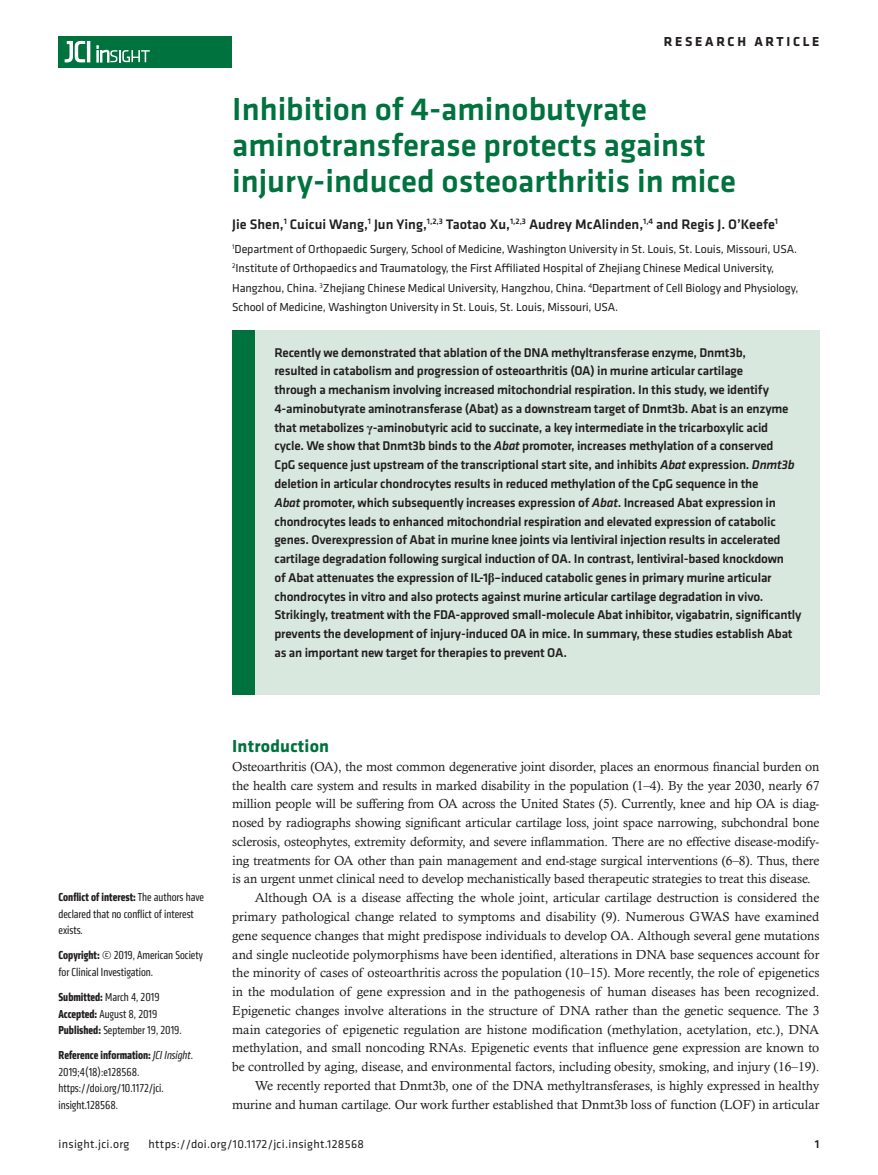
<style>
.page{position:relative;width:878px;height:1175px;background:#fff}
.page>*{position:absolute;margin:0;border:0;box-sizing:border-box;transform-origin:0 0}
.t1{font:500 33px/36px "Klavika Basic";color:#00723e}
.t2{font:700 18px "Klavika";letter-spacing:.01em;color:#00723e}
.t3{font:500 14.25px "Klavika Basic";color:#231f20}
.t4{font:700 13.5px "Klavika Basic";letter-spacing:.2em;color:#231f20}
.t5{font:13.2px "Calisto MT Std";color:#231f20}
.t6{font:500 13.2px/18.8px "Klavika Basic";letter-spacing:-.015em;color:#231f20}
.t7{font:12px/19.5px "Klavika";letter-spacing:-.01em;color:#231f20}
.t8{font:condensed 12px/16.5px "Klavika";color:#231f20}
.t9{font:12px "Klavika Basic";letter-spacing:.025em;color:#231f20}
.t10{font:500 12px "Klavika Basic";color:#231f20}
.s1{font-family:"Times New Roman";font-weight:700}
.s2{font-style:italic}
.s3{font-weight:700}
</style>
<div class="page">
<div style="left:59px;top:36px;width:173px;height:31px;background:#00723e"></div>
<hr style="left:87px;top:41px;width:3px;height:21px;background:#fff">
<svg style="left:64px;top:41px;width:21px;height:22px"></svg>
<svg style="left:97px;top:46px;width:53px;height:16px"></svg>
<div style="left:232px;top:330px;width:587px;height:364px;background:#d8e8df"></div>
<div style="left:232px;top:330px;width:22px;height:364px;background:#00723e"></div>
<p class="t4" style="left:663px;top:32px;width:157px">RESEARCH ARTICLE</p>
<h1 class="t1" style="left:232px;top:91px;width:505px">Inhibition of 4-aminobutyrate aminotransferase protects against injury-induced osteoarthritis in mice</h1>
<p class="t3" style="left:232px;top:214px;width:547px">Jie Shen,<sup>1</sup> Cuicui Wang,<sup>1</sup> Jun Ying,<sup>1,2,3</sup> Taotao Xu,<sup>1,2,3</sup> Audrey McAlinden,<sup>1,4</sup> and Regis J. O’Keefe<sup>1</sup></p>
<p class="t7" style="left:232px;top:238px;width:567px"><sup>1</sup>Department of Orthopaedic Surgery, School of Medicine, Washington University in St. Louis, St. Louis, Missouri, USA.<br><sup>2</sup>Institute of Orthopaedics and Traumatology, the First Affiliated Hospital of Zhejiang Chinese Medical University, Hangzhou, China. <sup>3</sup>Zhejiang Chinese Medical University, Hangzhou, China. <sup>4</sup>Department of Cell Biology and Physiology, School of Medicine, Washington University in St. Louis, St. Louis, Missouri, USA.</p>
<p class="t6" style="left:274px;top:342px;width:528px">Recently we demonstrated that ablation of the DNA methyltransferase enzyme, Dnmt3b,<br>resulted in catabolism and progression of osteoarthritis (OA) in murine articular cartilage<br>through a mechanism involving increased mitochondrial respiration. In this study, we identify 4-aminobutyrate aminotransferase (Abat) as a downstream target of Dnmt3b. Abat is an enzyme that metabolizes <span class="s1">γ</span>-aminobutyric acid to succinate, a key intermediate in the tricarboxylic acid<br>cycle. We show that Dnmt3b binds to the <span class="s2">Abat</span> promoter, increases methylation of a conserved<br>CpG sequence just upstream of the transcriptional start site, and inhibits <span class="s2">Abat</span> expression. <span class="s2">Dnmt3b </span>deletion in articular chondrocytes results in reduced methylation of the CpG sequence in the<br><span class="s2">Abat</span> promoter, which subsequently increases expression of <span class="s2">Abat</span>. Increased Abat expression in chondrocytes leads to enhanced mitochondrial respiration and elevated expression of catabolic genes. Overexpression of Abat in murine knee joints via lentiviral injection results in accelerated cartilage degradation following surgical induction of OA. In contrast, lentiviral-based knockdown<br>of Abat attenuates the expression of IL-1<span class="s1">β</span>–induced catabolic genes in primary murine articular chondrocytes in vitro and also protects against murine articular cartilage degradation in vivo.<br>Strikingly, treatment with the FDA-approved small-molecule Abat inhibitor, vigabatrin, significantly prevents the development of injury-induced OA in mice. In summary, these studies establish Abat as an important new target for therapies to prevent OA.</p>
<p class="t8" style="left:59px;top:889px;width:147px"><span class="s3">Conflict of interest:</span> The authors have declared that no conflict of interest exists.</p>
<p class="t8" style="left:59px;top:947px;width:146px"><span class="s3">Copyright:</span> © 2019, American Society for Clinical Investigation.</p>
<p class="t8" style="left:59px;top:988px;width:125px"><span class="s3">Submitted:</span> March 4, 2019<br><span class="s3">Accepted:</span> August 8, 2019<br><span class="s3">Published:</span> September 19, 2019.</p>
<p class="t8" style="left:59px;top:1046px;width:136px"><span class="s3">Reference information:</span> <span class="s2">JCI Insight</span>.<br>2019;4(18):e128568. https://doi.org/10.1172/jci. insight.128568.</p>
<h2 class="t2" style="left:232px;top:733px;width:98px">Introduction</h2>
<p class="t5" style="left:232px;top:758px;width:588px">Osteoarthritis (OA), the most common degenerative joint disorder, places an enormous financial burden on</p>
<p class="t5" style="left:232px;top:777px;width:588px">the health care system and results in marked disability in the population (1–4). By the year 2030, nearly 67</p>
<p class="t5" style="left:232px;top:796px;width:588px">million people will be suffering from OA across the United States (5). Currently, knee and hip OA is diag-</p>
<p class="t5" style="left:232px;top:815px;width:588px">nosed by radiographs showing significant articular cartilage loss, joint space narrowing, subchondral bone</p>
<p class="t5" style="left:232px;top:833px;width:588px">sclerosis, osteophytes, extremity deformity, and severe inflammation. There are no effective disease-modify-</p>
<p class="t5" style="left:232px;top:852px;width:588px">ing treatments for OA other than pain management and end-stage surgical interventions (6–8). Thus, there</p>
<p class="t5" style="left:232px;top:871px;width:580px">is an urgent unmet clinical need to develop mechanistically based therapeutic strategies to treat this disease.</p>
<p class="t5" style="left:255px;top:890px;width:566px">Although OA is a disease affecting the whole joint, articular cartilage destruction is considered the</p>
<p class="t5" style="left:232px;top:909px;width:588px">primary pathological change related to symptoms and disability (9). Numerous GWAS have examined</p>
<p class="t5" style="left:232px;top:927px;width:588px">gene sequence changes that might predispose individuals to develop OA. Although several gene mutations</p>
<p class="t5" style="left:232px;top:946px;width:588px">and single nucleotide polymorphisms have been identified, alterations in DNA base sequences account for</p>
<p class="t5" style="left:232px;top:965px;width:588px">the minority of cases of osteoarthritis across the population (10–15). More recently, the role of epigenetics</p>
<p class="t5" style="left:232px;top:984px;width:588px">in the modulation of gene expression and in the pathogenesis of human diseases has been recognized.</p>
<p class="t5" style="left:232px;top:1002px;width:588px">Epigenetic changes involve alterations in the structure of DNA rather than the genetic sequence. The 3</p>
<p class="t5" style="left:232px;top:1021px;width:588px">main categories of epigenetic regulation are histone modification (methylation, acetylation, etc.), DNA</p>
<p class="t5" style="left:232px;top:1040px;width:588px">methylation, and small noncoding RNAs. Epigenetic events that influence gene expression are known to</p>
<p class="t5" style="left:232px;top:1059px;width:588px">be controlled by aging, disease, and environmental factors, including obesity, smoking, and injury (16–19).</p>
<p class="t5" style="left:255px;top:1077px;width:566px">We recently reported that Dnmt3b, one of the DNA methyltransferases, is highly expressed in healthy</p>
<p class="t5" style="left:232px;top:1096px;width:588px">murine and human cartilage. Our work further established that Dnmt3b loss of function (LOF) in articular</p>
<p class="t9" style="left:58px;top:1135px;width:72px">insight.jci.org</p>
<p class="t9" style="left:148px;top:1135px;width:217px">https://doi.org/10.1172/jci.insight.128568</p>
<p class="t10" style="left:814px;top:1135px;width:6px">1</p>
</div>
